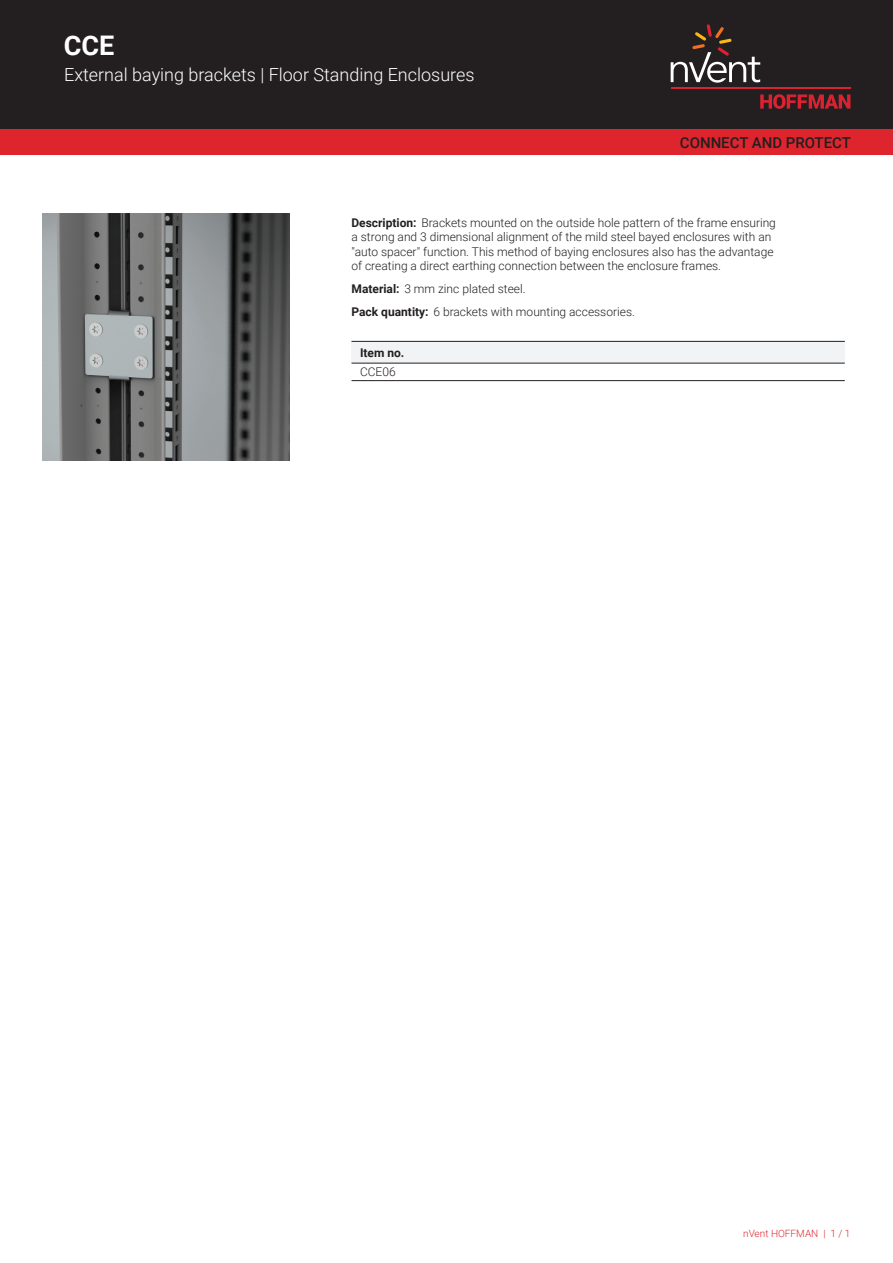
<style>
.page{position:relative;width:893px;height:1263px;background:#fff}
.page>*{position:absolute;margin:0;border:0;box-sizing:border-box;transform-origin:0 0}
.t1{font:700 27px "Roboto";color:#fff}
.t2{font:300 18px "Roboto";color:#fff}
.t3{font:500 15px "Roboto";color:#231f20}
.t4{font:300 12px/14.4px "Roboto";color:#231f20}
.t5{font:700 12px "Roboto";color:#231f20}
.t6{font:300 10.05px "Roboto";color:#de252e}
.s1{font-weight:700}
</style>
<div class="page">
<div style="left:0;top:0;width:893px;height:129px;background:#231f20"></div>
<svg style="left:760px;top:94px;width:90px;height:15px"></svg>
<hr style="left:671px;top:88px;width:179px;height:1px;background:#db2230">
<svg style="left:671px;top:24px;width:89px;height:59px"></svg>
<div style="left:0;top:129px;width:893px;height:26px;background:#de252e"></div>
<div style="left:351px;top:341px;width:494px;height:22px;background:#f2f3f4"></div>
<hr style="left:351px;top:341px;width:494px;height:1px;background:#231f20">
<hr style="left:351px;top:380px;width:494px;height:1px;background:#231f20">
<hr style="left:351px;top:363px;width:494px;height:1px;background:#231f20">
<img style="left:43px;top:213px;width:246px;height:247px">
<h1 class="t1" style="left:64px;top:27px;width:52px">CCE</h1>
<h2 class="t2" style="left:64px;top:62px;width:412px">External baying brackets | Floor Standing Enclosures</h2>
<p class="t3" style="left:680px;top:132px;width:173px">CONNECT AND PROTECT</p>
<p class="t4" style="left:351px;top:215px;width:426px"><span class="s1">Description:</span> Brackets mounted on the outside hole pattern of the frame ensuring a strong and 3 dimensional alignment of the mild steel bayed enclosures with an "auto spacer" function. This method of baying enclosures also has the advantage of creating a direct earthing connection between the enclosure frames.</p>
<p class="t4" style="left:351px;top:277px;width:285px;line-height:23px"><span class="s1">Material:</span> 3 mm zinc plated steel.<br><span class="s1">Pack quantity:</span> 6 brackets with mounting accessories.</p>
<p class="t5" style="left:360px;top:344px;width:46px">Item no.</p>
<p class="t4" style="left:360px;top:364px;width:37px">CCE06</p>
<p class="t6" style="left:743px;top:1226px;width:109px">nVent HOFFMAN | 1 / 1</p>
</div>
